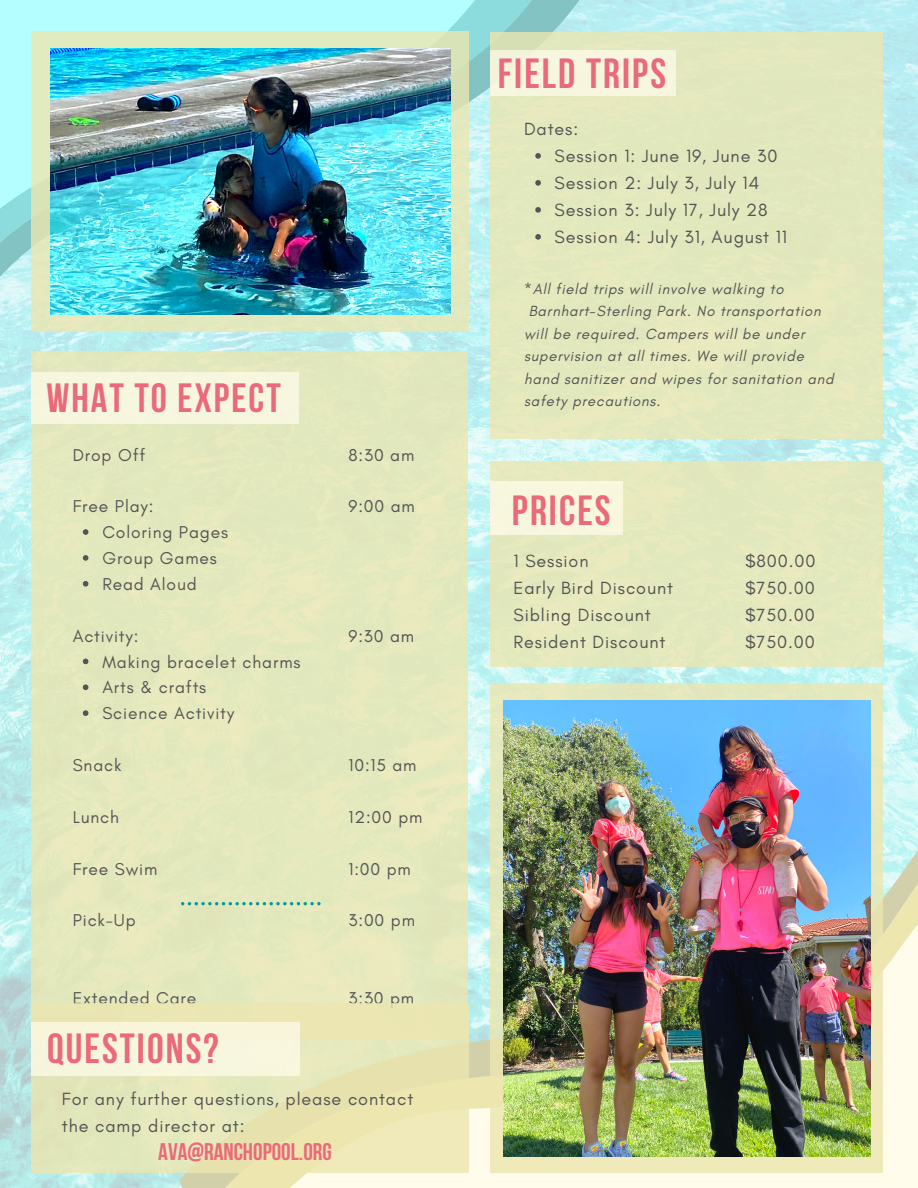
<style>
.page{position:relative;width:918px;height:1188px;background:#fff}
.page>*{position:absolute;margin:0;border:0;box-sizing:border-box;transform-origin:0 0}
.t1{font:700 42px "Bebas Neue";letter-spacing:.05em;color:#ea697a}
.t2{font:700 40.65px "Bebas Neue";letter-spacing:.05em;color:#ea697a}
.t3{font:700 24px "Bebas Neue";color:#ea697a}
.t4{font:18px/27px "Glacial Indifference";letter-spacing:.05em;color:#545454}
.t5{font:17.4px/25.8px "Glacial Indifference";letter-spacing:.05em;color:#545454}
.t6{font:italic 15px "Glacial Indifference";letter-spacing:.05em;color:#545454}
</style>
<div class="page">
<img style="left:0;top:0;width:918px;height:1188px">
<svg style="left:216px;top:832px;width:702px;height:356px;background:#eef4e1"></svg>
<svg style="left:0;top:0;width:535px;height:463px;background:#b6f2f3"></svg>
<div style="left:32px;top:32px;width:437px;height:300px;background:#e0e9be"></div>
<img style="left:51px;top:49px;width:399px;height:265px">
<div style="left:490px;top:683px;width:393px;height:490px;background:#e9eabb"></div>
<img style="left:504px;top:700px;width:366px;height:456px">
<div style="left:490px;top:462px;width:393px;height:204px;background:#e3e9be"></div>
<div style="left:490px;top:482px;width:133px;height:53px;background:#f7f6de"></div>
<div style="left:32px;top:351px;width:436px;height:688px;background:#e2e9bd"></div>
<div style="left:32px;top:373px;width:267px;height:51px;background:#f7f6de"></div>
<svg style="left:83px;top:529px;width:5px;height:6px"></svg>
<svg style="left:83px;top:555px;width:5px;height:6px"></svg>
<svg style="left:83px;top:581px;width:5px;height:6px"></svg>
<svg style="left:83px;top:659px;width:5px;height:5px"></svg>
<svg style="left:83px;top:684px;width:5px;height:6px"></svg>
<svg style="left:83px;top:710px;width:5px;height:6px"></svg>
<svg style="left:181px;top:902px;width:140px;height:3px"></svg>
<div style="left:32px;top:1004px;width:437px;height:169px;background:#e8e6b9"></div>
<div style="left:32px;top:1022px;width:267px;height:53px;background:#f8f5dd"></div>
<div style="left:490px;top:32px;width:393px;height:406px;background:#e1e8be"></div>
<div style="left:490px;top:50px;width:186px;height:46px;background:#f7f6de"></div>
<svg style="left:535px;top:153px;width:6px;height:6px"></svg>
<svg style="left:535px;top:180px;width:6px;height:6px"></svg>
<svg style="left:535px;top:207px;width:6px;height:6px"></svg>
<svg style="left:535px;top:234px;width:6px;height:6px"></svg>
<h2 class="t2" style="left:47px;top:382px;width:236px">WHAT TO EXPECT</h2>
<p class="t5" style="left:73px;top:442px;width:74px">Drop Off</p>
<p class="t5" style="left:73px;top:493px;width:82px">Free Play:</p>
<p class="t5" style="left:102px;top:519px;width:127px">Coloring Pages<br>Group Games<br>Read Aloud</p>
<p class="t5" style="left:73px;top:623px;width:67px">Activity:</p>
<p class="t5" style="left:102px;top:649px;width:200px">Making bracelet charms<br>Arts &amp; crafts<br>Science Activity</p>
<p class="t5" style="left:73px;top:752px;width:50px">Snack</p>
<p class="t5" style="left:73px;top:804px;width:48px">Lunch</p>
<p class="t5" style="left:73px;top:856px;width:86px">Free Swim</p>
<p class="t5" style="left:73px;top:907px;width:64px">Pick-Up</p>
<p class="t5" style="left:73px;top:985px;width:125px">Extended Care</p>
<p class="t5" style="left:349px;top:442px;width:67px">8:30 am</p>
<p class="t5" style="left:349px;top:493px;width:68px">9:00 am</p>
<p class="t5" style="left:349px;top:623px;width:67px">9:30 am</p>
<p class="t5" style="left:349px;top:752px;width:70px">10:15 am</p>
<p class="t5" style="left:349px;top:804px;width:75px">12:00 pm</p>
<p class="t5" style="left:349px;top:856px;width:64px">1:00 pm</p>
<p class="t5" style="left:349px;top:907px;width:68px">3:00 pm</p>
<p class="t5" style="left:349px;top:985px;width:67px">3:30 pm</p>
<h1 class="t1" style="left:47px;top:1031px;width:173px">QUESTIONS?</h1>
<p class="t4" style="left:62px;top:1085px;width:353px">For any further questions, please contact the camp director at:</p>
<h3 class="t3" style="left:158px;top:1142px;width:175px">AVA@RANCHOPOOL.ORG</h3>
<h1 class="t1" style="left:498px;top:56px;width:170px">FIELD TRIPS</h1>
<p class="t4" style="left:524px;top:115px;width:56px">Dates:</p>
<p class="t4" style="left:555px;top:142px;width:234px">Session 1: June 19, June 30<br>Session 2: July 3, July 14<br>Session 3: July 17, July 28<br>Session 4: July 31, August 11</p>
<p class="t6" style="left:524px;top:279px;width:261px">*All field trips will involve walking to</p>
<p class="t6" style="left:529px;top:302px;width:294px">Barnhart-Sterling Park. No transportation</p>
<p class="t6" style="left:524px;top:324px;width:282px">will be required. Campers will be under</p>
<p class="t6" style="left:524px;top:347px;width:281px">supervision at all times. We will provide</p>
<p class="t6" style="left:524px;top:369px;width:311px">hand sanitizer and wipes for sanitation and</p>
<p class="t6" style="left:524px;top:392px;width:138px">safety precautions.</p>
<h1 class="t1" style="left:512px;top:494px;width:100px">PRICES</h1>
<p class="t4" style="left:514px;top:547px;width:161px">1 Session<br>Early Bird Discount<br>Sibling Discount<br>Resident Discount</p>
<p class="t4" style="left:745px;top:547px;width:72px;text-align:justify">$800.00 $750.00 $750.00 $750.00</p>
</div>
